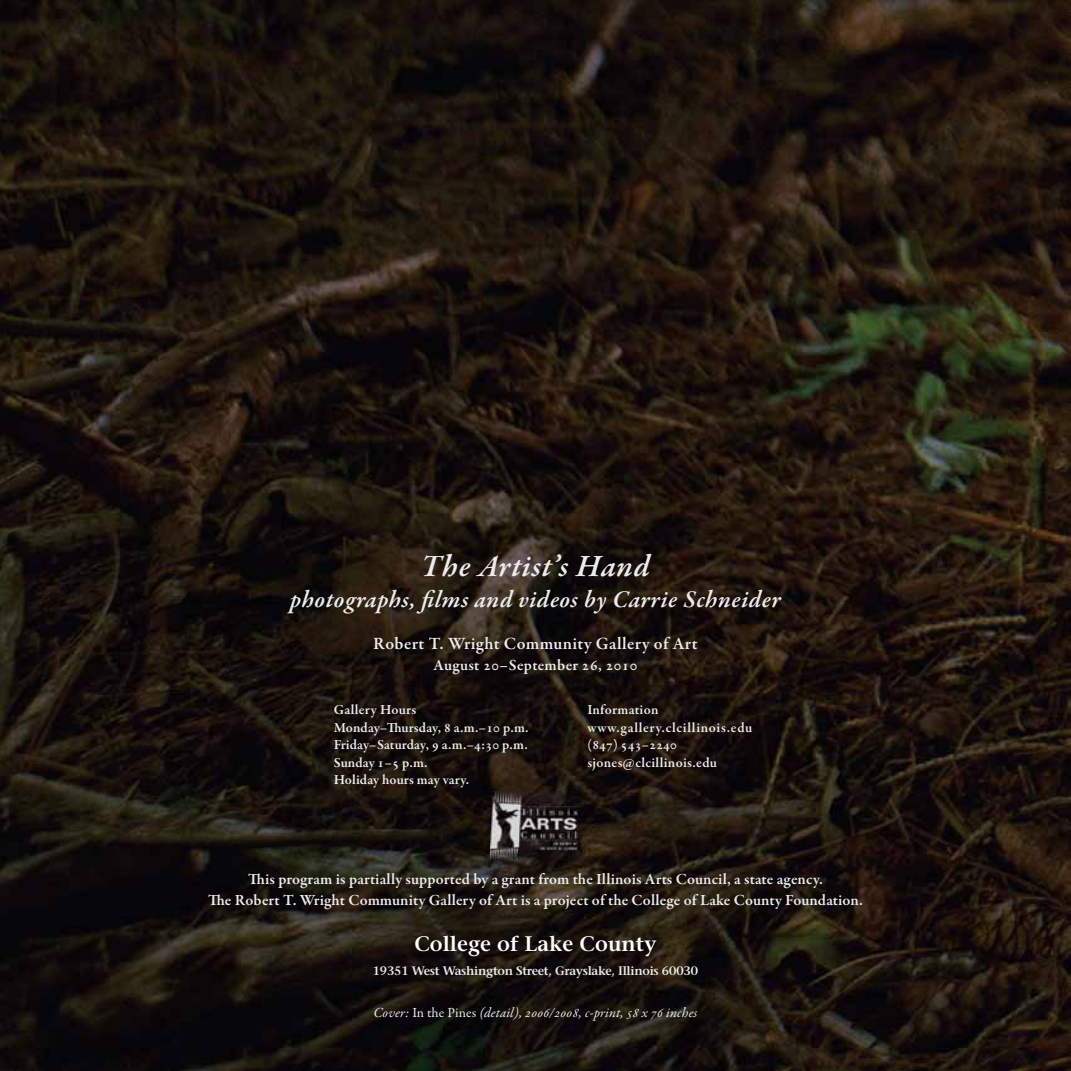
<style>
.page{position:relative;width:1071px;height:1071px;background:#fff}
.page>*{position:absolute;margin:0;border:0;box-sizing:border-box;transform-origin:0 0}
.t1{font:italic 600 31.5px "Garamond Premr Pro";letter-spacing:.02em;color:#ececed}
.t2{font:italic 600 24.5px "Garamond Premr Pro";letter-spacing:.025em;color:#ececed}
.t3{font:600 21px "Stone Serif Std";color:#fff}
.t4{font:600 17.5px "Garamond Premr Pro";letter-spacing:.025em;color:#ececed}
.t5{font:600 15.75px/21px "Garamond Premr Pro";letter-spacing:.01em;color:#ececed;text-align:center}
.t6{font:600 14px/17.5px "Garamond Premr Pro";letter-spacing:.015em;color:#ececed}
.t7{font:italic 14px "Garamond Premr Pro";letter-spacing:.01em;color:#ececed}
.t8{font:600 12.25px "Stone Serif Std";letter-spacing:-.025em;color:#ececed}
.s1{font-style:normal}
</style>
<div class="page">
<img style="left:0;top:0;width:1071px;height:1071px">
<img style="left:491px;top:791px;width:88px;height:69px">
<h1 class="t1" style="left:421px;top:546px;width:232px">The Artist’s Hand</h1>
<h2 class="t2" style="left:290px;top:584px;width:493px">photographs, films and videos by Carrie Schneider</h2>
<p class="t4" style="left:373px;top:633px;width:326px">Robert T. Wright Community Gallery of Art</p>
<p class="t5" style="left:434px;top:655px;width:205px">August 20–September 26, 2010</p>
<p class="t6" style="left:334px;top:701px;width:196px">Gallery Hours<br>Monday–Thursday, 8 a.m.–10 p.m.<br>Friday–Saturday, 9 a.m.–4:30 p.m.<br>Sunday 1–5 p.m.<br>Holiday hours may vary.</p>
<p class="t6" style="left:588px;top:701px;width:166px">Information www.gallery.clcillinois.edu (847) 543–2240 sjones@clcillinois.edu</p>
<p class="t5" style="left:208px;top:869px;width:656px">This program is partially supported by a grant from the Illinois Arts Council, a state agency.<br>The Robert T. Wright Community Gallery of Art is a project of the College of Lake County Foundation.</p>
<h3 class="t3" style="left:414px;top:931px;width:244px">College of Lake County</h3>
<p class="t8" style="left:373px;top:963px;width:327px">19351 West Washington Street, Grayslake, Illinois 60030</p>
<p class="t7" style="left:373px;top:1004px;width:326px">Cover: <span class="s1">In the Pines</span> (detail), 2006/2008, c-print, 58 x 76 inches</p>
</div>
